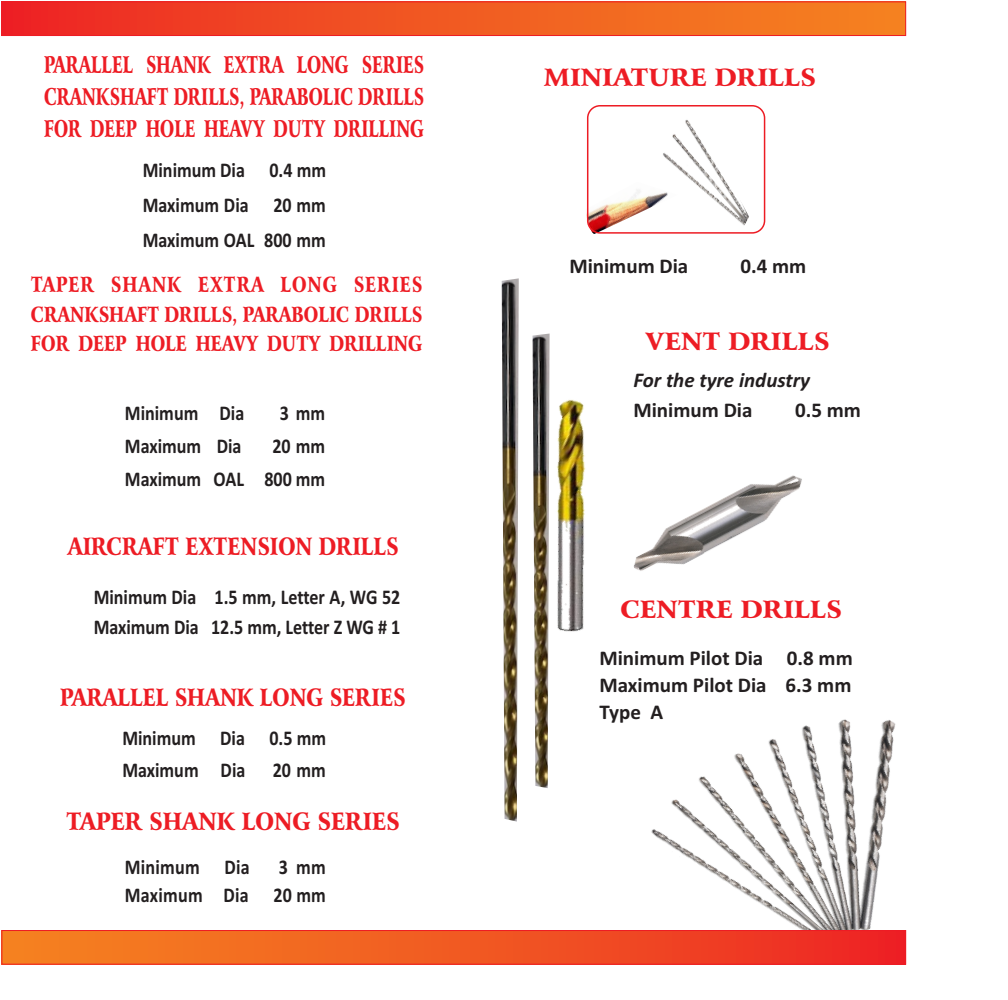
<style>
.page{position:relative;width:1008px;height:1000px;background:#fff}
.page>*{position:absolute;margin:0;border:0;box-sizing:border-box;transform-origin:0 0}
.t1{font:900 24px "Arrus BT";color:#ed1c24;scale:.79 1}
.t2{font:900 24px "Arrus BT";color:#ed1c24}
.t3{font:900 24px "Arrus BT";color:#ed1c24;scale:.86 1}
.t4{font:900 23.25px/31.8px "Arrus BT";color:#ed1c24;text-align:justify;scale:.67 1}
.t5{font:700 21px/35px "Calibri";color:#231f20;text-align:right;scale:.86 1}
.t6{font:900 21px/29.4px "Arrus BT";color:#ed1c24;text-align:justify;scale:.77 1}
.t7{font:700 21px/26.8px "Calibri";color:#231f20;text-align:justify}
.t8{font:italic 700 21px "Calibri";color:#231f20}
</style>
<div class="page">
<img style="left:624px;top:719px;width:283px;height:246px">
<div style="left:2px;top:2px;width:903px;height:34px;background:linear-gradient(to right,#ed2724,#f58720)"></div>
<div style="left:2px;top:2px;width:904px;height:34px;border:1px solid #ed1c24"></div>
<div style="left:2px;top:930px;width:903px;height:34px;background:linear-gradient(to right,#f58720,#ed2724)"></div>
<div style="left:2px;top:930px;width:904px;height:34px;border:1px solid #ed1c24"></div>
<img style="left:502px;top:278px;width:17px;height:543px">
<img style="left:532px;top:333px;width:17px;height:455px">
<img style="left:516px;top:360px;width:70px;height:297px">
<img style="left:633px;top:475px;width:169px;height:96px">
<img style="left:586px;top:190px;width:68px;height:44px">
<img style="left:654px;top:120px;width:95px;height:106px">
<div style="left:587px;top:105px;width:178px;height:129px;border:2px solid #ed1c24;border-radius:12px"></div>
<p class="t4" style="left:44px;top:51px;width:569px">PARALLEL SHANK EXTRA LONG SERIES CRANKSHAFT DRILLS, PARABOLIC DRILLS FOR DEEP HOLE HEAVY DUTY DRILLING</p>
<p class="t5" style="left:143px;top:155px;width:215px;text-align:justify">Minimum Dia 0.4 mm Maximum Dia 20 mm Maximum OAL 800 mm</p>
<p class="t6" style="left:31px;top:272px;width:510px">TAPER SHANK EXTRA LONG SERIES CRANKSHAFT DRILLS, PARABOLIC DRILLS FOR DEEP HOLE HEAVY DUTY DRILLING</p>
<p class="t5" style="left:125px;top:397px;width:140px">Minimum Dia</p>
<p class="t5" style="left:280px;top:397px;width:55px">3 mm</p>
<p class="t5" style="left:125px;top:430px;width:137px">Maximum Dia</p>
<p class="t5" style="left:125px;top:431px;width:234px;line-height:32.7px">20 mm<br>Maximum OAL 800 mm</p>
<p class="t1" style="left:68px;top:536px;width:420px">AIRCRAFT EXTENSION DRILLS</p>
<p class="t5" style="left:94px;top:583px;width:358px;line-height:30.3px;text-align:left">Minimum Dia 1.5 mm, Letter A, WG 52<br>Maximum Dia 12.5 mm, Letter Z WG # 1</p>
<p class="t1" style="left:60px;top:687px;width:439px">PARALLEL SHANK LONG SERIES</p>
<p class="t5" style="left:122px;top:724px;width:238px;line-height:32.1px;text-align:left">Minimum Dia 0.5 mm<br>Maximum Dia</p>
<p class="t5" style="left:273px;top:754px;width:63px">20 mm</p>
<p class="t3" style="left:66px;top:812px;width:389px">TAPER SHANK LONG SERIES</p>
<p class="t5" style="left:125px;top:851px;width:147px">Minimum Dia</p>
<p class="t5" style="left:125px;top:855px;width:235px;line-height:27.8px">3 mm<br>Maximum Dia 20 mm</p>
<p class="t2" style="left:543px;top:68px;width:274px">MINIATURE DRILLS</p>
<p class="t7" style="left:569px;top:254px;width:120px">Minimum Dia</p>
<p class="t7" style="left:740px;top:254px;width:67px">0.4 mm</p>
<p class="t2" style="left:645px;top:332px;width:185px">VENT DRILLS</p>
<p class="t8" style="left:633px;top:371px;width:178px">For the tyre industry</p>
<p class="t7" style="left:633px;top:398px;width:120px">Minimum Dia</p>
<p class="t7" style="left:795px;top:398px;width:67px">0.5 mm</p>
<p class="t2" style="left:620px;top:600px;width:223px">CENTRE DRILLS</p>
<p class="t7" style="left:599px;top:646px;width:255px">Minimum Pilot Dia 0.8 mm Maximum Pilot Dia 6.3 mm Type A</p>
</div>
